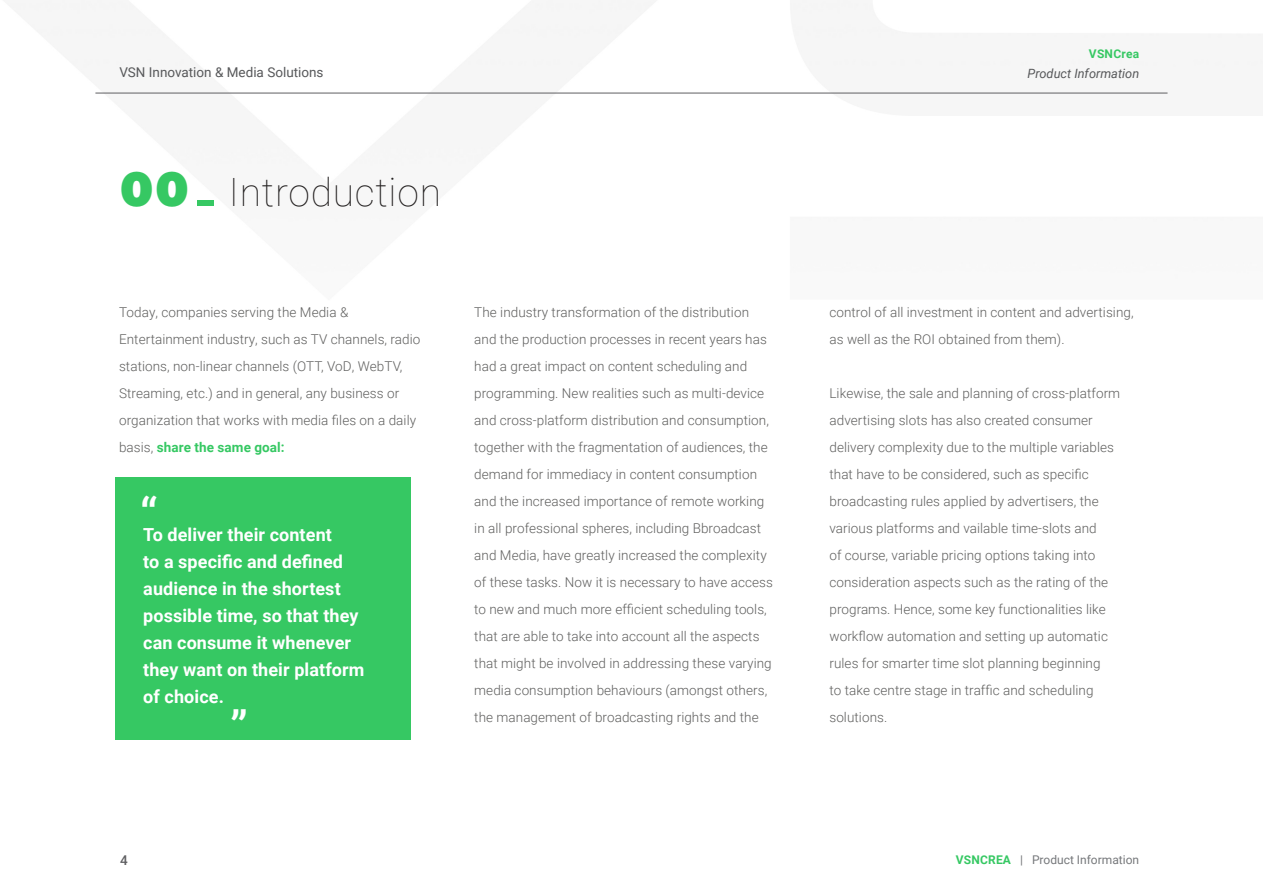
<style>
.page{position:relative;width:1263px;height:893px;background:#fff}
.page>*{position:absolute;margin:0;border:0;box-sizing:border-box;transform-origin:0 0}
.Contenido_oficina{font:900 48px "Montserrat";color:#36c863}
.Basic_P{font:500 45px "Roboto";color:#fff}
.Subtítulo_página_ok{font:100 39px "Roboto";letter-spacing:.02em;color:#221f1f}
.Basic_P-2{font:700 18px/27px "Roboto";letter-spacing:.005em;color:#fff}
.Basic_P-3{font:300 13.5px/27px "Roboto";letter-spacing:.005em;color:#5f5f5e}
.t1{font:13.5px "Roboto";color:#57585a}
.t2{font:500 13.5px "Roboto";color:#5f5f62}
.t3{font:italic 12.75px "Roboto";color:#57585a}
.t4{font:12px "Roboto";color:#76787b}
.t5{font:700 12px "Roboto";letter-spacing:.02em;color:#36c863}
.s1{font-weight:700;color:#36c863}
</style>
<div class="page">
<hr style="left:95px;top:93px;width:1072px;height:1px;background:#5f5f62">
<div style="left:115px;top:478px;width:295px;height:262px;background:#36c863"></div>
<div style="left:197px;top:200px;width:17px;height:6px;background:#36c863"></div>
<p class="t1" style="left:119px;top:63px;width:206px">VSN Innovation &amp; Media Solutions</p>
<p class="Contenido_oficina" style="left:120px;top:153px;width:70px">00</p>
<p class="Subtítulo_página_ok" style="left:229px;top:165px;width:214px">Introduction</p>
<p class="t5" style="left:1089px;top:46px;width:52px">VSNCrea</p>
<p class="t3" style="left:1027px;top:64px;width:113px">Product Information</p>
<p class="Basic_P-3" style="left:119px;top:299px;width:303px">Today, companies serving the Media &amp; Entertainment industry, such as TV channels, radio stations, non-linear channels (OTT, VoD, WebTV, Streaming, etc.) and in general, any business or organization that works with media files on a daily basis, <span class="s1">share the same goal:</span></p>
<p class="Basic_P-3" style="left:474px;top:299px;width:300px">The industry transformation of the distribution and the production processes in recent years has had a great impact on content scheduling and programming. New realities such as multi-device and cross-platform distribution and consumption, together with the fragmentation of audiences, the demand for immediacy in content consumption and the increased importance of remote working in all professional spheres, including Bbroadcast and Media, have greatly increased the complexity of these tasks. Now it is necessary to have access to new and much more efficient scheduling tools, that are able to take into account all the aspects that might be involved in addressing these varying media consumption behaviours (amongst others, the management of broadcasting rights and the</p>
<p class="Basic_P-3" style="left:829px;top:299px;width:306px">control of all investment in content and advertising, as well as the ROI obtained from them).</p>
<p class="Basic_P-3" style="left:829px;top:380px;width:292px">Likewise, the sale and planning of cross-platform advertising slots has also created consumer delivery complexity due to the multiple variables that have to be considered, such as specific broadcasting rules applied by advertisers, the various platforms and vailable time-slots and<br>of course, variable pricing options taking into consideration aspects such as the rating of the programs. Hence, some key functionalities like workflow automation and setting up automatic rules for smarter time slot planning beginning<br>to take centre stage in traffic and scheduling solutions.</p>
<p class="Basic_P" style="left:140px;top:482px;width:19px">“</p>
<p class="Basic_P-2" style="left:143px;top:521px;width:223px">To deliver their content<br>to a specific and defined audience in the shortest possible time, so that they can consume it whenever they want on their platform of choice.</p>
<p class="Basic_P" style="left:248px;top:734px;width:19px;rotate:-180deg">“</p>
<p class="t2" style="left:120px;top:851px;width:9px">4</p>
<p class="t4" style="left:956px;top:851px;width:185px"><span class="s1">VSNCREA</span> | Product Information</p>
</div>
